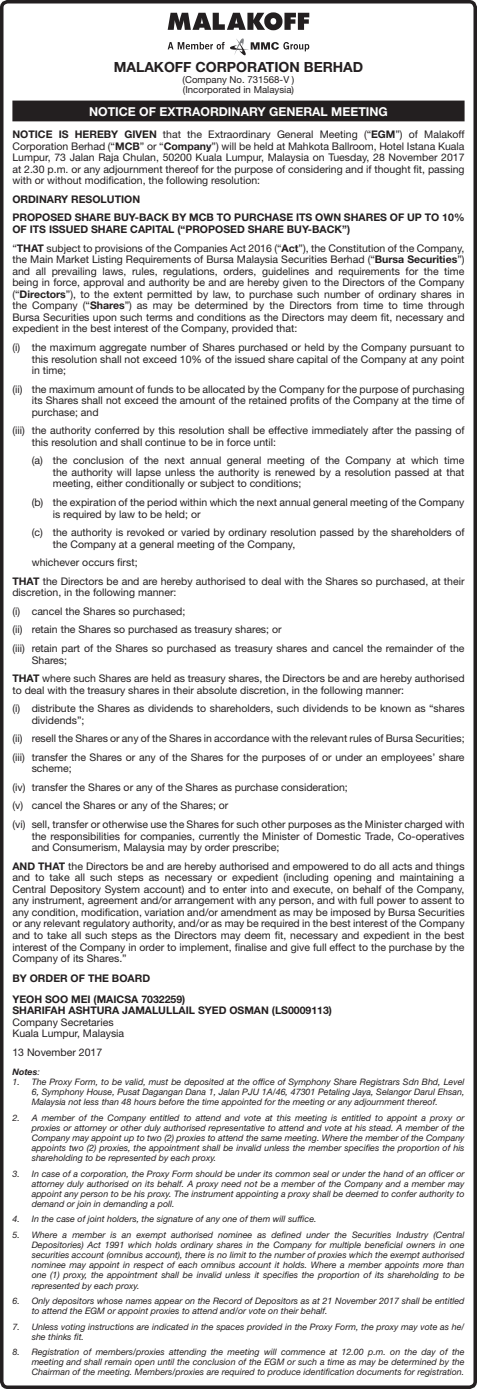
<style>
.page{position:relative;width:477px;height:1389px;background:#fff}
.page>*{position:absolute;margin:0;border:0;box-sizing:border-box;transform-origin:0 0}
.t1{font:700 14px "Helvetica Neue LT Std";color:#231f20}
.t2{font:700 12.25px "Helvetica Neue LT Std";color:#fff}
.t3{font:10.5px/11.5px "Helvetica Neue LT Std";color:#231f20}
.t4{font:700 10.5px/11.5px "Helvetica Neue LT Std";color:#231f20}
.t5{font:9.62px "Helvetica Neue LT Std";color:#231f20}
.t6{font:italic 8.92px/10.2px "Helvetica Neue LT Std";color:#231f20;text-align:justify}
.t7{font:italic 700 8.92px "Helvetica Neue LT Std";color:#231f20}
.s1{font-weight:700}
.s2{font-weight:400}
</style>
<div class="page">
<div style="left:13px;top:101px;width:450px;height:20px;background:#231f20"></div>
<svg style="left:167px;top:12px;width:142px;height:18px"></svg>
<svg style="left:167px;top:42px;width:57px;height:8px"></svg>
<svg style="left:230px;top:38px;width:79px;height:17px"></svg>
<div style="left:0;top:0;width:476px;height:1389px;border:4px solid #231f20;border-radius:6px"></div>
<p class="t1" style="left:114px;top:58px;width:251px">MALAKOFF CORPORATION BERHAD</p>
<p class="t5" style="left:182px;top:73px;width:113px">(Company No. 731568-V )</p>
<p class="t5" style="left:183px;top:84px;width:112px">(Incorporated in Malaysia)</p>
<p class="t2" style="left:89px;top:104px;width:300px">NOTICE OF EXTRAORDINARY GENERAL MEETING</p>
<p class="t3" style="left:12px;top:129px;width:453px;text-align:justify"><span class="s1">NOTICE IS HEREBY GIVEN</span> that the Extraordinary General Meeting (“<span class="s1">EGM</span>”) of Malakoff Corporation Berhad (“<span class="s1">MCB</span>” or “<span class="s1">Company</span>”) will be held at Mahkota Ballroom, Hotel Istana Kuala Lumpur, 73 Jalan Raja Chulan, 50200 Kuala Lumpur, Malaysia on Tuesday, 28 November 2017 at 2.30 p.m. or any adjournment thereof for the purpose of considering and if thought fit, passing with or without modification, the following resolution:</p>
<p class="t4" style="left:12px;top:193px;width:129px">ORDINARY RESOLUTION</p>
<p class="t4" style="left:12px;top:212px;width:453px">PROPOSED SHARE BUY-BACK BY MCB TO PURCHASE ITS OWN SHARES OF UP TO 10%<br>OF ITS ISSUED SHARE CAPITAL (“PROPOSED SHARE BUY-BACK”)</p>
<p class="t3" style="left:12px;top:242px;width:453px;text-align:justify">“<span class="s1">THAT</span> subject to provisions of the Companies Act 2016 (“<span class="s1">Act</span>”), the Constitution of the Company, the Main Market Listing Requirements of Bursa Malaysia Securities Berhad (“<span class="s1">Bursa Securities</span>”) and all prevailing laws, rules, regulations, orders, guidelines and requirements for the time being in force, approval and authority be and are hereby given to the Directors of the Company (“<span class="s1">Directors</span>”), to the extent permitted by law, to purchase such number of ordinary shares in the Company (“<span class="s1">Shares</span>”) as may be determined by the Directors from time to time through Bursa Securities upon such terms and conditions as the Directors may deem fit, necessary and expedient in the best interest of the Company, provided that:</p>
<p class="t3" style="left:32px;top:341px;width:434px;text-align:justify;text-indent:-19px">(i) the maximum aggregate number of Shares purchased or held by the Company pursuant to this resolution shall not exceed 10% of the issued share capital of the Company at any point in time;</p>
<p class="t3" style="left:32px;top:383px;width:434px;text-align:justify;text-indent:-19px">(ii) the maximum amount of funds to be allocated by the Company for the purpose of purchasing its Shares shall not exceed the amount of the retained profits of the Company at the time of purchase; and</p>
<p class="t3" style="left:32px;top:425px;width:434px;text-indent:-19px">(iii) the authority conferred by this resolution shall be effective immediately after the passing of this resolution and shall continue to be in force until:</p>
<p class="t3" style="left:53px;top:455px;width:413px;text-align:justify;text-indent:-21px">(a) the conclusion of the next annual general meeting of the Company at which time the authority will lapse unless the authority is renewed by a resolution passed at that meeting, either conditionally or subject to conditions;</p>
<p class="t3" style="left:53px;top:496px;width:413px;text-indent:-21px">(b) the expiration of the period within which the next annual general meeting of the Company is required by law to be held; or</p>
<p class="t3" style="left:53px;top:526px;width:413px;text-indent:-21px">(c) the authority is revoked or varied by ordinary resolution passed by the shareholders of the Company at a general meeting of the Company,</p>
<p class="t3" style="left:32px;top:557px;width:107px">whichever occurs first;</p>
<p class="t3" style="left:12px;top:575px;width:453px"><span class="s1">THAT</span> the Directors be and are hereby authorised to deal with the Shares so purchased, at their discretion, in the following manner:</p>
<p class="t3" style="left:12px;top:605px;width:174px">(i) cancel the Shares so purchased;</p>
<p class="t3" style="left:12px;top:624px;width:270px">(ii) retain the Shares so purchased as treasury shares; or</p>
<p class="t3" style="left:32px;top:642px;width:434px;text-indent:-19px">(iii) retain part of the Shares so purchased as treasury shares and cancel the remainder of the<br>Shares;</p>
<p class="t3" style="left:12px;top:672px;width:453px"><span class="s1">THAT</span> where such Shares are held as treasury shares, the Directors be and are hereby authorised to deal with the treasury shares in their absolute discretion, in the following manner:</p>
<p class="t3" style="left:32px;top:703px;width:434px;text-indent:-19px">(i) distribute the Shares as dividends to shareholders, such dividends to be known as “shares dividends”;</p>
<p class="t3" style="left:12px;top:733px;width:453px">(ii) resell the Shares or any of the Shares in accordance with the relevant rules of Bursa Securities;</p>
<p class="t3" style="left:32px;top:751px;width:434px;text-indent:-19px">(iii) transfer the Shares or any of the Shares for the purposes of or under an employees’ share scheme;</p>
<p class="t3" style="left:12px;top:781px;width:336px">(iv) transfer the Shares or any of the Shares as purchase consideration;</p>
<p class="t3" style="left:12px;top:800px;width:217px">(v) cancel the Shares or any of the Shares; or</p>
<p class="t3" style="left:32px;top:818px;width:434px;text-align:justify;text-indent:-19px">(vi) sell, transfer or otherwise use the Shares for such other purposes as the Minister charged with the responsibilities for companies, currently the Minister of Domestic Trade, Co-operatives and Consumerism, Malaysia may by order prescribe;</p>
<p class="t3" style="left:12px;top:860px;width:453px;text-align:justify"><span class="s1">AND THAT</span> the Directors be and are hereby authorised and empowered to do all acts and things and to take all such steps as necessary or expedient (including opening and maintaining a Central Depository System account) and to enter into and execute, on behalf of the Company, any instrument, agreement and/or arrangement with any person, and with full power to assent to any condition, modification, variation and/or amendment as may be imposed by Bursa Securities or any relevant regulatory authority, and/or as may be required in the best interest of the Company and to take all such steps as the Directors may deem fit, necessary and expedient in the best interest of the Company in order to implement, finalise and give full effect to the purchase by the Company of its Shares.”</p>
<p class="t4" style="left:12px;top:973px;width:139px">BY ORDER OF THE BOARD</p>
<p class="t4" style="left:12px;top:993px;width:174px">YEOH SOO MEI (MAICSA 7032259)</p>
<p class="t4" style="left:12px;top:1004px;width:321px">SHARIFAH ASHTURA JAMALULLAIL SYED OSMAN (LS0009113)</p>
<p class="t3" style="left:12px;top:1016px;width:103px">Company Secretaries</p>
<p class="t3" style="left:12px;top:1028px;width:113px">Kuala Lumpur, Malaysia</p>
<p class="t3" style="left:12px;top:1046px;width:91px">13 November 2017</p>
<p class="t7" style="left:12px;top:1066px;width:29px">Notes<span class="s2">:</span></p>
<p class="t6" style="left:32px;top:1077px;width:434px;text-indent:-19px">1. The Proxy Form, to be valid, must be deposited at the office of Symphony Share Registrars Sdn Bhd, Level 6, Symphony House, Pusat Dagangan Dana 1, Jalan PJU 1A/46, 47301 Petaling Jaya, Selangor Darul Ehsan, Malaysia not less than 48 hours before the time appointed for the meeting or any adjournment thereof.</p>
<p class="t6" style="left:32px;top:1112px;width:434px;text-indent:-19px">2. A member of the Company entitled to attend and vote at this meeting is entitled to appoint a proxy or proxies or attorney or other duly authorised representative to attend and vote at his stead. A member of the Company may appoint up to two (2) proxies to attend the same meeting. Where the member of the Company appoints two (2) proxies, the appointment shall be invalid unless the member specifies the proportion of his shareholding to be represented by each proxy.</p>
<p class="t6" style="left:32px;top:1168px;width:434px;text-indent:-19px">3. In case of a corporation, the Proxy Form should be under its common seal or under the hand of an officer or attorney duly authorised on its behalf. A proxy need not be a member of the Company and a member may appoint any person to be his proxy. The instrument appointing a proxy shall be deemed to confer authority to demand or join in demanding a poll.</p>
<p class="t6" style="left:12px;top:1214px;width:305px">4. In the case of joint holders, the signature of any one of them will suffice.</p>
<p class="t6" style="left:32px;top:1229px;width:434px;text-indent:-19px">5. Where a member is an exempt authorised nominee as defined under the Securities Industry (Central Depositories) Act 1991 which holds ordinary shares in the Company for multiple beneficial owners in one securities account (omnibus account), there is no limit to the number of proxies which the exempt authorised nominee may appoint in respect of each omnibus account it holds. Where a member appoints more than one (1) proxy, the appointment shall be invalid unless it specifies the proportion of its shareholding to be represented by each proxy.</p>
<p class="t6" style="left:32px;top:1296px;width:434px;text-indent:-19px">6. Only depositors whose names appear on the Record of Depositors as at 21 November 2017 shall be entitled to attend the EGM or appoint proxies to attend and/or vote on their behalf.</p>
<p class="t6" style="left:32px;top:1321px;width:434px;text-indent:-19px">7. Unless voting instructions are indicated in the spaces provided in the Proxy Form, the proxy may vote as he/ she thinks fit.</p>
<p class="t6" style="left:32px;top:1347px;width:434px;text-indent:-19px">8. Registration of members/proxies attending the meeting will commence at 12.00 p.m. on the day of the meeting and shall remain open until the conclusion of the EGM or such a time as may be determined by the Chairman of the meeting. Members/proxies are required to produce identification documents for registration.</p>
</div>
